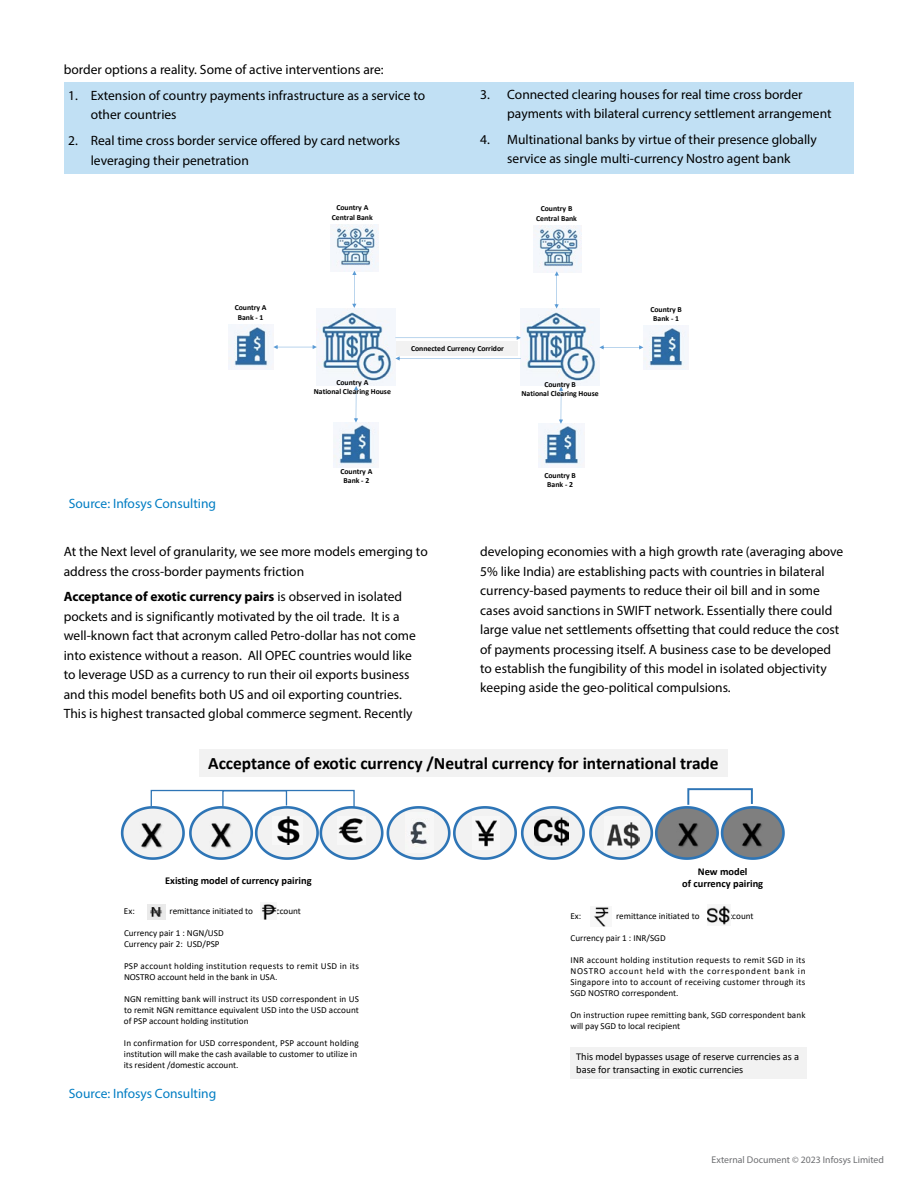
<style>
.page{position:relative;width:918px;height:1188px;background:#fff}
.page>*{position:absolute;margin:0;border:0;box-sizing:border-box;transform-origin:0 0}
.t1{font:700 17.4px "Calibri";color:#000}
.t2{font:13.5px/19.5px "Myriad Pro";color:#000}
.t3{font:13.5px "Myriad Pro";color:#007dc3}
.t4{font:10.5px/12.5px "Calibri";color:#000}
.t5{font:700 10.5px/12.5px "Calibri";color:#000;text-align:center}
.t6{font:9.75px "Myriad Pro";color:#6d6e71}
.t7{font:9.15px/10.9px "Calibri";color:#000}
.t8{font:9.15px/10.9px "Calibri";letter-spacing:.025em;color:#000}
.t9{font:700 7.8px/9.3px "Calibri";letter-spacing:-.005em;color:#000;text-align:center}
.s1{font-weight:700}
</style>
<div class="page">
<div style="left:65px;top:82px;width:789px;height:92px;background:#c1e0f4"></div>
<svg style="left:228px;top:224px;width:461px;height:244px"></svg>
<svg style="left:120px;top:749px;width:687px;height:330px"></svg>
<p class="t2" style="left:64px;top:59px;width:321px">border options a reality. Some of active interventions are:</p>
<p class="t2" style="left:91px;top:85px;width:336px;text-indent:-23px">1. Extension of country payments infrastructure as a service to other countries</p>
<p class="t2" style="left:91px;top:131px;width:311px;text-indent:-23px">2. Real time cross border service offered by card networks leveraging their penetration</p>
<p class="t2" style="left:507px;top:84px;width:326px;text-indent:-27px">3. Connected clearing houses for real time cross border payments with bilateral currency settlement arrangement</p>
<p class="t2" style="left:480px;top:129px;width:338px;text-align:center">4. Multinational banks by virtue of their presence globally service as single multi-currency Nostro agent bank</p>
<p class="t9" style="left:235px;top:303px;width:33px">Country A<br>Bank - 1</p>
<p class="t3" style="left:69px;top:495px;width:149px">Source: Infosys Consulting</p>
<p class="t9" style="left:332px;top:203px;width:42px">Country A<br>Central Bank</p>
<p class="t9" style="left:536px;top:204px;width:42px">Country B<br>Central Bank</p>
<p class="t9" style="left:314px;top:377px;width:79px">Country A<br>National Clearing House</p>
<p class="t9" style="left:411px;top:344px;width:94px">Connected Currency Corridor</p>
<p class="t9" style="left:522px;top:379px;width:79px">Country B<br>National Clearing House</p>
<p class="t9" style="left:340px;top:466px;width:33px">Country A<br>Bank - 2</p>
<p class="t9" style="left:544px;top:470px;width:33px">Country B<br>Bank - 2</p>
<p class="t9" style="left:650px;top:305px;width:33px">Country B<br>Bank - 1</p>
<p class="t2" style="left:64px;top:542px;width:365px">At the Next level of granularity, we see more models emerging to address the cross-border payments friction</p>
<p class="t2" style="left:64px;top:587px;width:354px"><span class="s1">Acceptance of exotic currency pairs</span> is observed in isolated pockets and is significantly motivated by the oil trade. It is a well-known fact that acronym called Petro-dollar has not come into existence without a reason. All OPEC countries would like to leverage USD as a currency to run their oil exports business and this model benefits both US and oil exporting countries.<br>This is highest transacted global commerce segment. Recently</p>
<p class="t2" style="left:480px;top:542px;width:365px">developing economies with a high growth rate (averaging above 5% like India) are establishing pacts with countries in bilateral currency-based payments to reduce their oil bill and in some cases avoid sanctions in SWIFT network. Essentially there could large value net settlements offsetting that could reduce the cost of payments processing itself. A business case to be developed to establish the fungibility of this model in isolated objectivity keeping aside the geo-political compulsions.</p>
<p class="t1" style="left:208px;top:751px;width:512px">Acceptance of exotic currency /Neutral currency for international trade</p>
<p class="t5" style="left:165px;top:874px;width:148px">Existing model of currency pairing</p>
<p class="t5" style="left:682px;top:865px;width:83px">New model<br>of currency pairing</p>
<p class="t7" style="left:124px;top:906px;width:12px">Ex:</p>
<p class="t7" style="left:170px;top:906px;width:85px">remittance initiated to</p>
<p class="t7" style="left:271px;top:906px;width:31px">account</p>
<p class="t7" style="left:124px;top:927px;width:101px">Currency pair 1 : NGN/USD<br>Currency pair 2: USD/PSP</p>
<p class="t8" style="left:124px;top:960px;width:236px">PSP account holding institution requests to remit USD in its<br>NOSTRO account held in the bank in USA.</p>
<p class="t7" style="left:124px;top:993px;width:237px;text-align:justify">NGN remitting bank will instruct its USD correspondent in US to remit NGN remittance equivalent USD into the USD account of PSP account holding institution</p>
<p class="t7" style="left:124px;top:1037px;width:237px">In confirmation for USD correspondent, PSP account holding institution will make the cash available to customer to utilize in its resident /domestic account.</p>
<p class="t3" style="left:69px;top:1085px;width:149px">Source: Infosys Consulting</p>
<p class="t7" style="left:571px;top:911px;width:12px">Ex:</p>
<p class="t7" style="left:616px;top:911px;width:85px">remittance initiated to</p>
<p class="t7" style="left:724px;top:911px;width:31px">account</p>
<p class="t7" style="left:571px;top:932px;width:97px">Currency pair 1 : INR/SGD</p>
<p class="t7" style="left:571px;top:954px;width:237px;text-align:justify">INR account holding institution requests to remit SGD in its NOSTRO account held with the correspondent bank in Singapore into to account of receiving customer through its SGD NOSTRO correspondent.</p>
<p class="t7" style="left:571px;top:1009px;width:237px">On instruction rupee remitting bank, SGD correspondent bank will pay SGD to local recipient</p>
<p class="t4" style="left:576px;top:1050px;width:225px">This model bypasses usage of reserve currencies as a base for transacting in exotic currencies</p>
<p class="t6" style="left:712px;top:1154px;width:174px">External Document © 2023 Infosys Limited</p>
</div>
